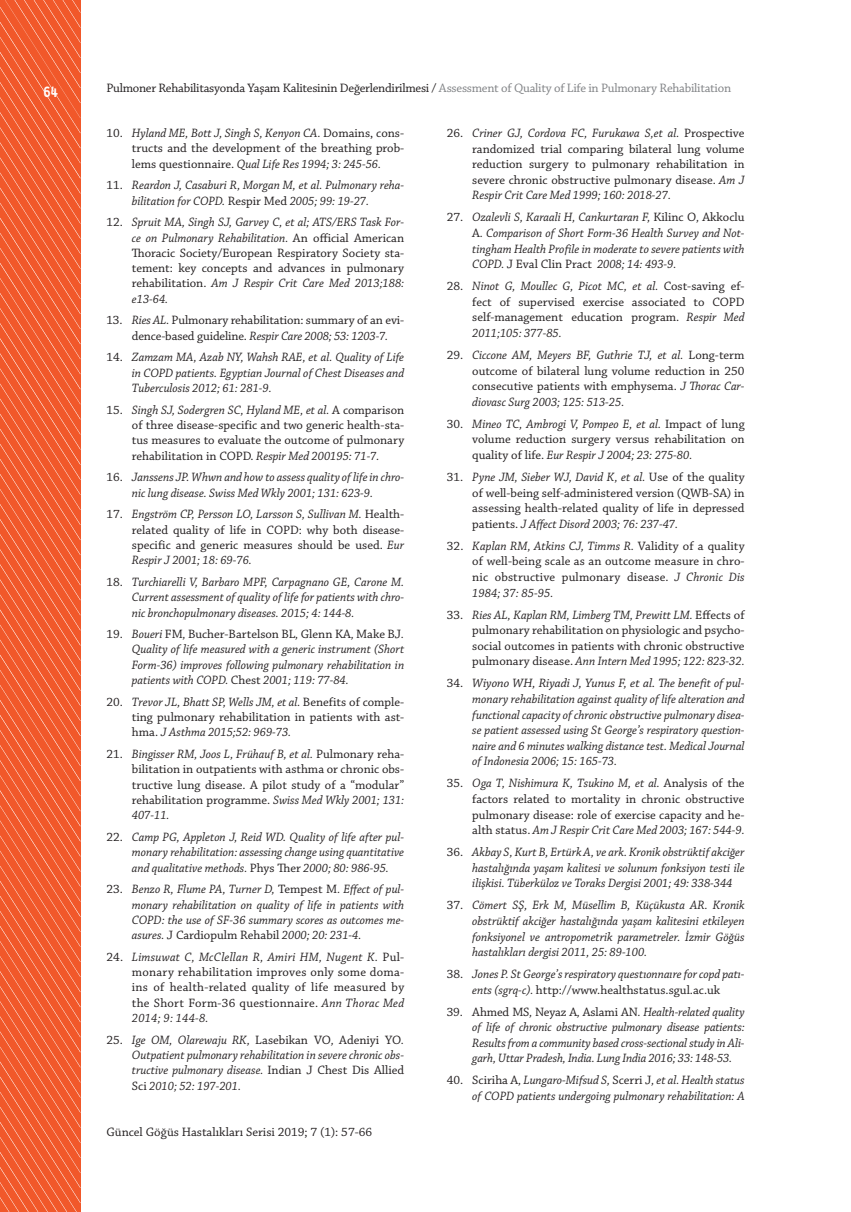
<style>
.page{position:relative;width:851px;height:1212px;background:#fff}
.page>*{position:absolute;margin:0;border:0;box-sizing:border-box;transform-origin:0 0}
.t1{font:700 15px "Alwyn OT";color:#fff;scale:.85 1}
.t2{font:12.9px "Chaparral Pro";letter-spacing:-.02em;color:#231f20}
.t3{font:12.9px "Chaparral Pro";color:#231f20}
.t4{font:12.75px/15.3px "Chaparral Pro";color:#231f20;text-align:justify}
.t5{font:italic 12.75px/15.3px "Chaparral Pro";color:#231f20;text-align:justify;scale:.95 1}
.t6{font:italic 12.75px/15.6px "Chaparral Pro";color:#231f20;text-align:justify}
.s1{color:#808285}
.s2{font-style:italic}
.s3{font-style:normal}
</style>
<div class="page">
<svg style="left:0;top:0;width:80px;height:1212px;background:#f16136"></svg>
<p class="t1" style="left:43px;top:82px;width:19px">64</p>
<p class="t2" style="left:106px;top:81px;width:626px">Pulmoner Rehabilitasyonda Yaşam Kalitesinin Değerlendirilmesi / <span class="s1">Assessment of Quality of Life in Pulmonary Rehabilitation</span></p>
<p class="t4" style="left:132px;top:126px;width:274px;text-indent:-26px">10. <span class="s2">Hyland ME, Bott J, Singh S, Kenyon CA.</span> Domains, cons&shy;tructs and the development of the breathing prob&shy;lems questionnaire. <span class="s2">Qual Life Res 1994; 3: 245-56.</span></p>
<p class="t5" style="left:132px;top:178px;width:288px;text-indent:-26px"><span class="s3">11.</span> Reardon J, Casaburi R, Morgan M, et al. Pulmonary reha&shy;bilitation for COPD. <span class="s3">Respir Med</span> 2005; 99: 19-27.</p>
<p class="t4" style="left:132px;top:215px;width:274px;text-indent:-26px">12. <span class="s2">Spruit MA, Singh SJ, Garvey C, et al; ATS/ERS Task For&shy;ce on Pulmonary Rehabilitation.</span> An official American Thoracic Society/European Respiratory Society sta&shy;tement: key concepts and advances in pulmonary rehabilitation. <span class="s2">Am J Respir Crit Care Med 2013;188: e13-64.</span></p>
<p class="t4" style="left:132px;top:313px;width:274px;text-indent:-26px">13. <span class="s2">Ries AL.</span> Pulmonary rehabilitation: summary of an evi&shy;dence-based guideline. <span class="s2">Respir Care 2008; 53: 1203-7.</span></p>
<p class="t5" style="left:132px;top:350px;width:288px;text-indent:-26px"><span class="s3">14.</span> Zamzam MA, Azab NY, Wahsh RAE, et al. Quality of Life in COPD patients. Egyptian Journal of Chest Diseases and Tuberculosis 2012; 61: 281-9.</p>
<p class="t4" style="left:132px;top:403px;width:274px;text-indent:-26px">15. <span class="s2">Singh SJ, Sodergren SC, Hyland ME, et al.</span> A comparison of three disease-specific and two generic health-sta&shy;tus measures to evaluate the outcome of pulmonary rehabilitation in COPD. <span class="s2">Respir Med 200195: 71-7.</span></p>
<p class="t5" style="left:106px;top:470px;width:315px;text-align:center"><span class="s3">16.</span> Janssens JP. Whwn and how to assess quality of life in chro&shy;nic lung disease. Swiss Med Wkly 2001; 131: 623-9.</p>
<p class="t4" style="left:132px;top:507px;width:274px;text-indent:-26px">17. <span class="s2">Engström CP, Persson LO, Larsson S, Sullivan M.</span> Health&shy;related quality of life in COPD: why both disease&shy;specific and generic measures should be used. <span class="s2">Eur Respir J 2001; 18: 69-76.</span></p>
<p class="t5" style="left:132px;top:575px;width:288px;text-indent:-26px"><span class="s3">18.</span> Turchiarelli V, Barbaro MPF, Carpagnano GE, Carone M.<br>Current assessment of quality of life for patients with chro&shy;nic bronchopulmonary diseases. 2015; 4: 144-8.</p>
<p class="t5" style="left:132px;top:627px;width:288px;text-indent:-26px"><span class="s3">19.</span> Boueri <span class="s3">FM</span>, <span class="s3">Bucher-Bartelson BL</span>, <span class="s3">Glenn KA</span>, <span class="s3">Make BJ</span>.<br>Quality of life measured with a generic instrument (Short Form-36) improves following pulmonary rehabilitation in patients with COPD. <span class="s3">Chest</span> 2001; 119: 77-84.</p>
<p class="t4" style="left:132px;top:694px;width:274px;text-indent:-26px">20. <span class="s2">Trevor JL, Bhatt SP, Wells JM, et al.</span> Benefits of comple&shy;ting pulmonary rehabilitation in patients with ast&shy;hma. <span class="s2">J Asthma 2015;52: 969-73.</span></p>
<p class="t4" style="left:132px;top:747px;width:274px;text-indent:-26px">21. <span class="s2">Bingisser RM, Joos L, Frühauf B, et al.</span> Pulmonary reha&shy;bilitation in outpatients with asthma or chronic obs&shy;tructive lung disease. A pilot study of a “modular” rehabilitation programme. <span class="s2">Swiss Med Wkly 2001; 131:<br>407-11.</span></p>
<p class="t5" style="left:132px;top:830px;width:288px;text-indent:-26px"><span class="s3">22.</span> Camp PG, Appleton J, Reid WD. Quality of life after pul&shy;monary rehabilitation: assessing change using quantitative and qualitative methods. <span class="s3">Phys Ther</span> 2000; 80: 986-95.</p>
<p class="t5" style="left:132px;top:882px;width:288px;text-indent:-26px"><span class="s3">23.</span> Benzo R, Flume PA, Turner D, <span class="s3">Tempest M</span>. Effect of pul&shy;monary rehabilitation on quality of life in patients with COPD: the use of SF-36 summary scores as outcomes me&shy;asures. <span class="s3">J Cardiopulm Rehabil</span> 2000; 20: 231-4.</p>
<p class="t4" style="left:132px;top:950px;width:274px;text-indent:-26px">24. <span class="s2">Limsuwat C, McClellan R, Amiri HM, Nugent K.</span> Pul&shy;monary rehabilitation improves only some doma&shy;ins of health-related quality of life measured by the Short Form-36 questionnaire. <span class="s2">Ann Thorac Med 2014; 9: 144-8.</span></p>
<p class="t5" style="left:132px;top:1032px;width:288px;text-indent:-26px"><span class="s3">25.</span> Ige OM, Olarewaju RK, <span class="s3">Lasebikan VO</span>, <span class="s3">Adeniyi YO</span>.<br>Outpatient pulmonary rehabilitation in severe chronic obs&shy;tructive pulmonary disease. <span class="s3">Indian J Chest Dis Allied Sci</span> 2010; 52: 197-201.</p>
<p class="t4" style="left:472px;top:126px;width:274px;text-indent:-26px">26. <span class="s2">Criner GJ, Cordova FC, Furukawa S,et al.</span> Prospective randomized trial comparing bilateral lung volume reduction surgery to pulmonary rehabilitation in severe chronic obstructive pulmonary disease. <span class="s2">Am J Respir Crit Care Med 1999; 160: 2018-27.</span></p>
<p class="t5" style="left:472px;top:210px;width:288px;text-indent:-26px"><span class="s3">27.</span> Ozalevli S, Karaali H, Cankurtaran F, <span class="s3">Kilinc O</span>, <span class="s3">Akkoclu A</span>. Comparison of Short Form-36 Health Survey and Not&shy;tingham Health Profile in moderate to severe patients with COPD. <span class="s3">J Eval Clin Pract</span> 2008; 14: 493-9.</p>
<p class="t4" style="left:472px;top:279px;width:274px;text-indent:-26px">28. <span class="s2">Ninot G, Moullec G, Picot MC, et al.</span> Cost-saving ef&shy;fect of supervised exercise associated to COPD self-management education program. <span class="s2">Respir Med 2011;105: 377-85.</span></p>
<p class="t4" style="left:472px;top:348px;width:274px;text-indent:-26px">29. <span class="s2">Ciccone AM, Meyers BF, Guthrie TJ, et al.</span> Long-term outcome of bilateral lung volume reduction in 250 consecutive patients with emphysema. <span class="s2">J Thorac Car&shy;diovasc Surg 2003; 125: 513-25.</span></p>
<p class="t4" style="left:472px;top:416px;width:274px;text-indent:-26px">30. <span class="s2">Mineo TC, Ambrogi V, Pompeo E, et al.</span> Impact of lung volume reduction surgery versus rehabilitation on quality of life. <span class="s2">Eur Respir J 2004; 23: 275-80.</span></p>
<p class="t4" style="left:472px;top:470px;width:274px;text-indent:-26px">31. <span class="s2">Pyne JM, Sieber WJ, David K, et al.</span> Use of the quality of well-being self-administered version (QWB-SA) in assessing health-related quality of life in depressed patients. <span class="s2">J Affect Disord 2003; 76: 237-47.</span></p>
<p class="t4" style="left:472px;top:538px;width:274px;text-indent:-26px">32. <span class="s2">Kaplan RM, Atkins CJ, Timms R.</span> Validity of a quality of well-being scale as an outcome measure in chro&shy;nic obstructive pulmonary disease. <span class="s2">J Chronic Dis 1984; 37: 85-95.</span></p>
<p class="t4" style="left:472px;top:607px;width:274px;text-indent:-26px">33. <span class="s2">Ries AL, Kaplan RM, Limberg TM, Prewitt LM.</span> Effects of pulmonary rehabilitation on physiologic and psycho&shy;social outcomes in patients with chronic obstructive pulmonary disease. <span class="s2">Ann Intern Med 1995; 122: 823-32.</span></p>
<p class="t6" style="left:472px;top:676px;width:274px;text-indent:-26px"><span class="s3">34.</span> Wiyono WH, Riyadi J, Yunus F, et al. The benefit of pul&shy;monary rehabilitation against quality of life alteration and functional capacity of chronic obstructive pulmonary disea&shy;se patient assessed using St George’s respiratory question&shy;naire and 6 minutes walking distance test. Medical Journal of Indonesia 2006; 15: 165-73.</p>
<p class="t4" style="left:472px;top:776px;width:274px;text-indent:-26px">35. <span class="s2">Oga T, Nishimura K, Tsukino M, et al.</span> Analysis of the factors related to mortality in chronic obstructive pulmonary disease: role of exercise capacity and he&shy;alth status. <span class="s2">Am J Respir Crit Care Med 2003; 167: 544-9.</span></p>
<p class="t5" style="left:472px;top:845px;width:288px;text-indent:-26px"><span class="s3">36.</span> Akbay S, Kurt B, Ertürk A, ve ark. Kronik obstrüktif akciğer hastalığında yaşam kalitesi ve solunum fonksiyon testi ile ilişkisi. Tüberküloz ve Toraks Dergisi 2001; 49: 338-344</p>
<p class="t5" style="left:472px;top:898px;width:288px;text-indent:-26px"><span class="s3">37.</span> Cömert SŞ, Erk M, Müsellim B, Küçükusta AR. Kronik obstrüktif akciğer hastalığında yaşam kalitesini etkileyen fonksiyonel ve antropometrik parametreler. İzmir Göğüs hastalıkları dergisi 2011, 25: 89-100.</p>
<p class="t5" style="left:446px;top:967px;width:315px;text-align:center"><span class="s3">38.</span> Jones P. St George’s respiratory questıonnaıre for copd patı&shy;ents (sgrq-c). <span class="s3">http://www.healthstatus.sgul.ac.uk</span></p>
<p class="t5" style="left:472px;top:1004px;width:288px;text-indent:-26px"><span class="s3">39. Ahmed MS</span>, <span class="s3">Neyaz A</span>, <span class="s3">Aslami AN</span>. Health-related quality of life of chronic obstructive pulmonary disease patients:<br>Results from a community based cross-sectional study in Ali&shy;garh, Uttar Pradesh, India. Lung India 2016; 33: 148-53.</p>
<p class="t5" style="left:446px;top:1073px;width:315px;text-align:right"><span class="s3">40. Sciriha A</span>, Lungaro-Mifsud S, <span class="s3">Scerri J</span>, et al. Health status of COPD patients undergoing pulmonary rehabilitation: A</p>
<p class="t3" style="left:106px;top:1125px;width:267px">Güncel Göğüs Hastalıkları Serisi 2019; 7 (1): 57-66</p>
</div>
